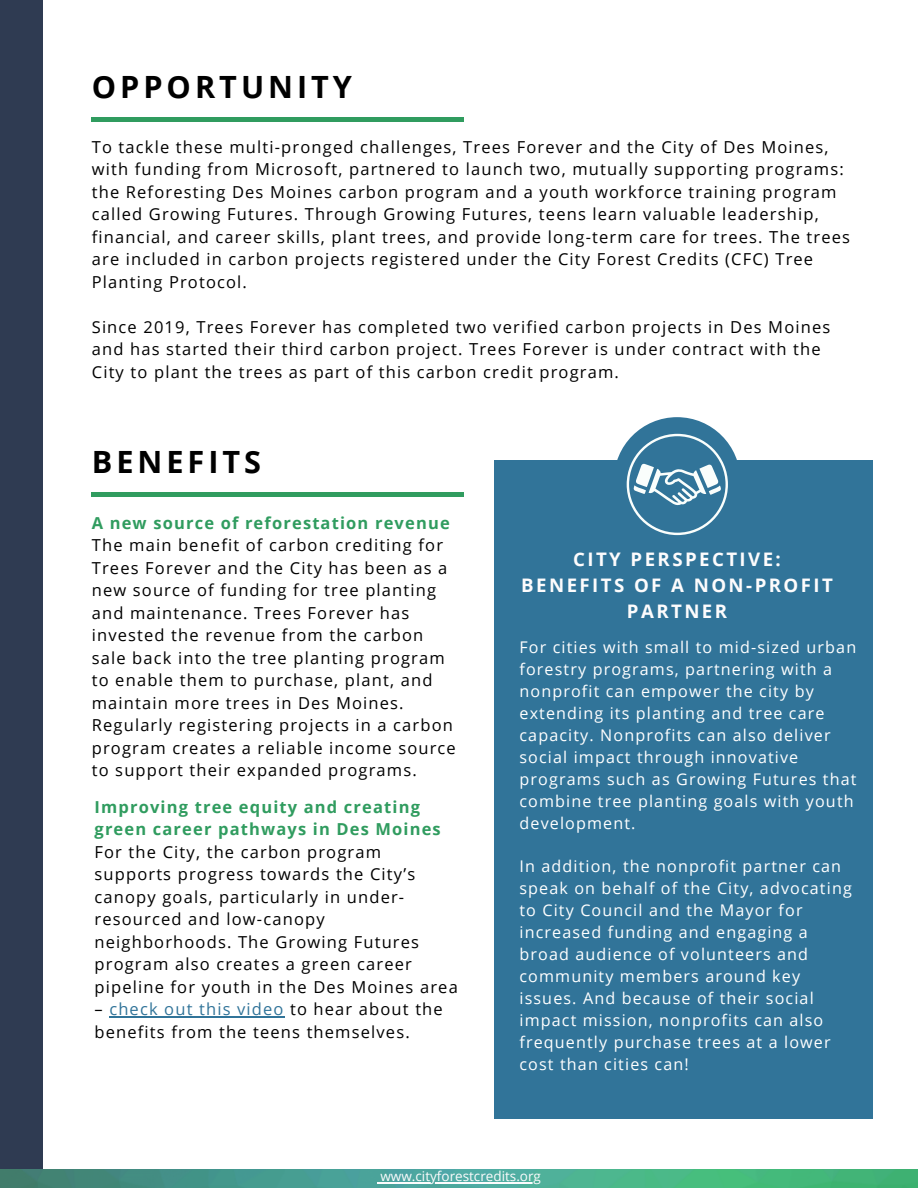
<style>
.page{position:relative;width:918px;height:1188px;background:#fff}
.page>*{position:absolute;margin:0;border:0;box-sizing:border-box;transform-origin:0 0}
.t1{font:700 30.6px "Open Sans";letter-spacing:.13em;color:#000}
.t2{font:700 18.6px/25.8px "Open Sans";letter-spacing:.13em;color:#fdfcfd;text-align:center}
.t3{font:16.5px/22.5px "Open Sans";letter-spacing:.07em;color:#000}
.t4{font:700 16.5px/22.5px "Open Sans";letter-spacing:.07em;color:#309c5f}
.t5{font:16.05px/22px "Open Sans";letter-spacing:.07em;color:#fff}
.t6{font:13.5px "Open Sans";color:#fdfcfd}
.s1{color:#317499}
</style>
<div class="page">
<div style="left:0;top:0;width:43px;height:1188px;background:#2f3b52"></div>
<img style="left:0;top:1169px;width:918px;height:19px">
<div style="left:92px;top:117px;width:372px;height:5px;background:#309c5f"></div>
<div style="left:614px;top:417px;width:126px;height:127px;background:#317499;border-radius:50%"></div>
<div style="left:494px;top:461px;width:379px;height:657px;background:#317499"></div>
<div style="left:92px;top:492px;width:372px;height:5px;background:#309c5f"></div>
<svg style="left:627px;top:434px;width:101px;height:101px"></svg>
<hr style="left:109px;top:1016px;width:176px;height:1px;background:#317499">
<hr style="left:380px;top:1182px;width:161px;height:1px;background:#fdfcfd">
<h1 class="t1" style="left:92px;top:65px;width:262px">OPPORTUNITY</h1>
<p class="t3" style="left:92px;top:135px;width:760px">To tackle these multi-pronged challenges, Trees Forever and the City of Des Moines, with funding from Microsoft, partnered to launch two, mutually supporting programs: the Reforesting Des Moines carbon program and a youth workforce training program called Growing Futures. Through Growing Futures, teens learn valuable leadership, financial, and career skills, plant trees, and provide long-term care for trees. The trees are included in carbon projects registered under the City Forest Credits (CFC) Tree Planting Protocol.</p>
<p class="t3" style="left:92px;top:315px;width:740px">Since 2019, Trees Forever has completed two verified carbon projects in Des Moines and has started their third carbon project. Trees Forever is under contract with the<br>City to plant the trees as part of this carbon credit program.</p>
<h1 class="t1" style="left:92px;top:441px;width:171px">BENEFITS</h1>
<p class="t4" style="left:92px;top:511px;width:359px">A new source of reforestation revenue</p>
<p class="t3" style="left:92px;top:534px;width:366px">The main benefit of carbon crediting for Trees Forever and the City has been as a new source of funding for tree planting and maintenance. Trees Forever has invested the revenue from the carbon sale back into the tree planting program to enable them to purchase, plant, and maintain more trees in Des Moines.<br>Regularly registering projects in a carbon program creates a reliable income source to support their expanded programs.</p>
<p class="t4" style="left:95px;top:795px;width:348px">Improving tree equity and creating green career pathways in Des Moines</p>
<p class="t3" style="left:95px;top:840px;width:365px">For the City, the carbon program supports progress towards the City’s canopy goals, particularly in under&shy;resourced and low-canopy neighborhoods. The Growing Futures program also creates a green career pipeline for youth in the Des Moines area</p>
<p class="t3" style="left:95px;top:997px;width:350px">– <span class="s1">check out this video</span> to hear about the benefits from the teens themselves.</p>
<p class="t2" style="left:521px;top:546px;width:313px">CITY PERSPECTIVE:<br>BENEFITS OF A NON-PROFIT<br>PARTNER</p>
<p class="t5" style="left:520px;top:635px;width:339px">For cities with small to mid-sized urban forestry programs, partnering with a nonprofit can empower the city by extending its planting and tree care capacity. Nonprofits can also deliver social impact through innovative programs such as Growing Futures that combine tree planting goals with youth development.</p>
<p class="t5" style="left:520px;top:855px;width:334px">In addition, the nonprofit partner can speak on behalf of the City, advocating to City Council and the Mayor for increased funding and engaging a broad audience of volunteers and community members around key issues. And because of their social impact mission, nonprofits can also frequently purchase trees at a lower cost than cities can!</p>
<p class="t6" style="left:380px;top:1167px;width:162px">www.cityforestcredits.org</p>
</div>
